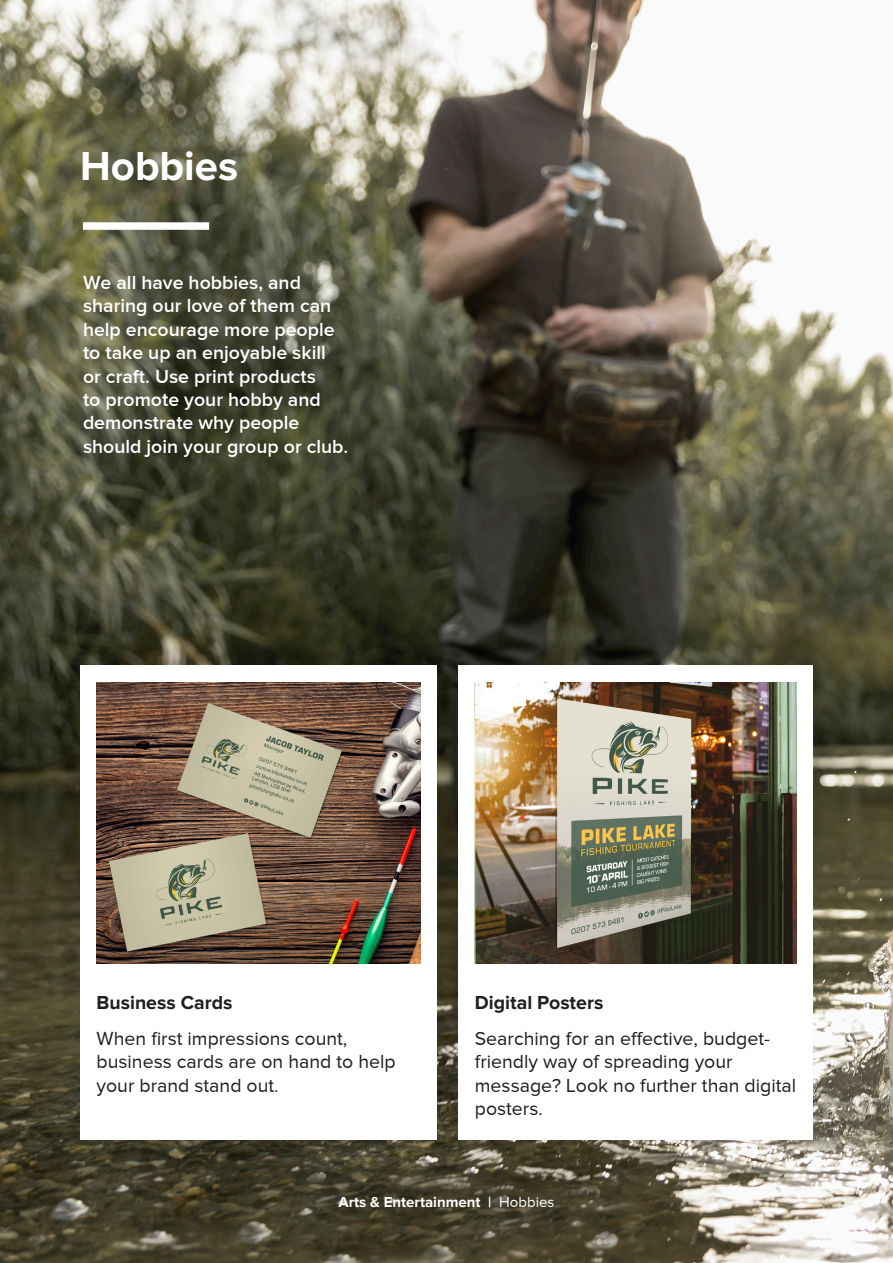
<style>
.page{position:relative;width:893px;height:1263px;background:#fff}
.page>*{position:absolute;margin:0;border:0;box-sizing:border-box;transform-origin:0 0}
.t1{font:700 42px "Proxima Nova";color:#fff}
.t2{font:600 19.5px/23.4px "Proxima Nova";color:#fff}
.t3{font:19.5px/23.4px "Proxima Nova";color:#231f20}
.t4{font:700 19.5px "Proxima Nova";color:#231f20}
.t5{font:700 15px "Proxima Nova";color:#fff}
.s1{font-weight:400}
</style>
<div class="page">
<img style="left:0;top:0;width:893px;height:1263px">
<div style="left:80px;top:665px;width:357px;height:474px;background:#fff"></div>
<div style="left:458px;top:665px;width:355px;height:474px;background:#fff"></div>
<img style="left:97px;top:683px;width:324px;height:281px">
<img style="left:475px;top:683px;width:322px;height:281px">
<div style="left:83px;top:222px;width:126px;height:8px;background:#fff"></div>
<h1 class="t1" style="left:80px;top:142px;width:159px">Hobbies</h1>
<p class="t2" style="left:83px;top:270px;width:267px">We all have hobbies, and sharing our love of them can help encourage more people to take up an enjoyable skill or craft. Use print products<br>to promote your hobby and demonstrate why people should join your group or club.</p>
<p class="t4" style="left:97px;top:992px;width:137px">Business Cards</p>
<p class="t3" style="left:97px;top:1026px;width:301px">When first impressions count, business cards are on hand to help your brand stand out.</p>
<p class="t4" style="left:475px;top:992px;width:130px">Digital Posters</p>
<p class="t3" style="left:475px;top:1026px;width:323px">Searching for an effective, budget&shy;friendly way of spreading your message? Look no further than digital posters.</p>
<p class="t5" style="left:338px;top:1193px;width:218px">Arts &amp; Entertainment | <span class="s1">Hobbies</span></p>
</div>
